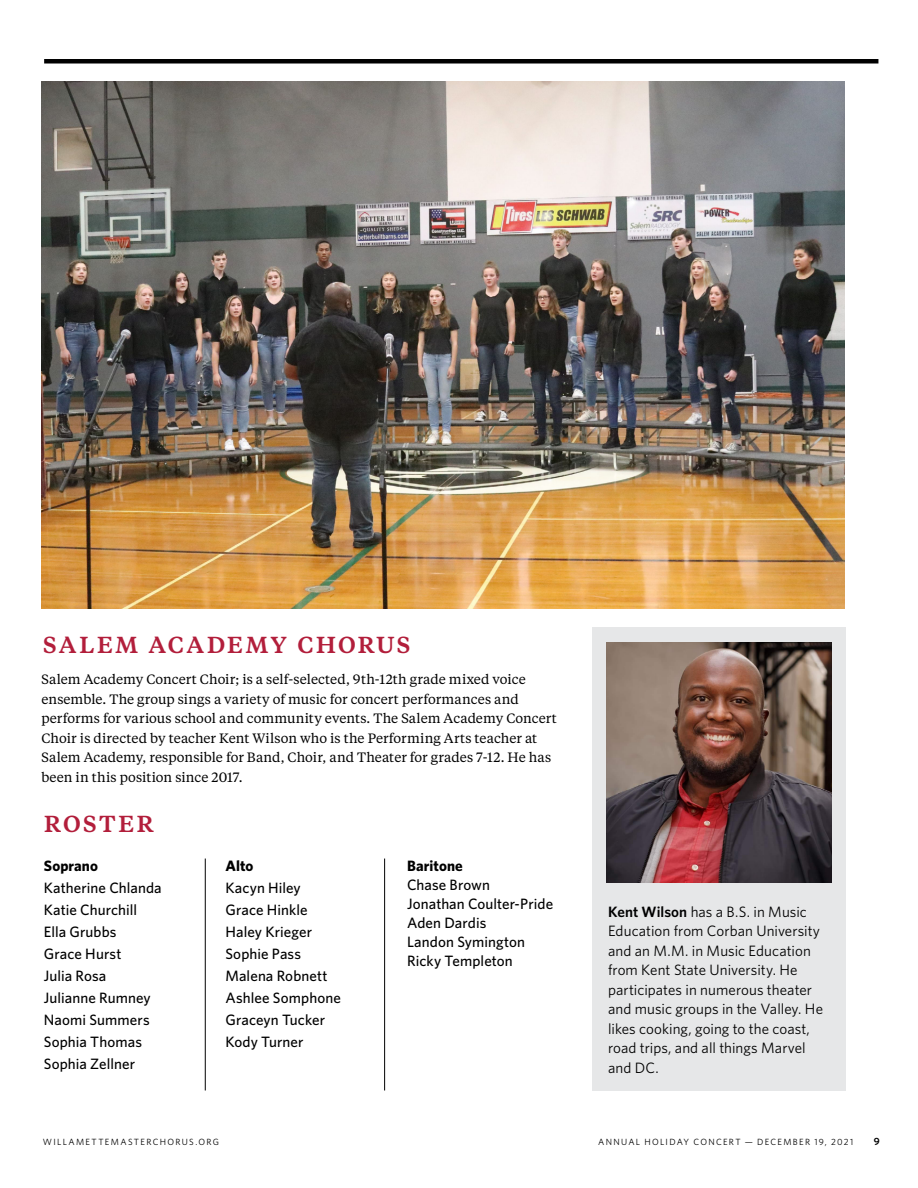
<style>
.page{position:relative;width:918px;height:1188px;background:#fff}
.page>*{position:absolute;margin:0;border:0;box-sizing:border-box;transform-origin:0 0}
.Small_Cap_Header{font:500 27px "Tiempos Text";letter-spacing:.06em;color:#b21e3b}
.Roster_Member{font:500 15px "Whitney";letter-spacing:.005em;color:#000}
.Paragraph_FIRST{font:15px/19.5px "Whitney";letter-spacing:.005em;color:#000}
.Roster_Member-2{font:700 15px "Whitney";letter-spacing:.005em;color:#000}
.Paragraph_FIRST-2{font:13.5px/19.5px "Tiempos Text";letter-spacing:.005em;color:#000}
.t1{font:600 10.5px "Whitney";color:#000}
.t2{font:9px "Whitney";letter-spacing:.15em;color:#000}
.s1{font-weight:600}
</style>
<div class="page">
<div style="left:44px;top:59px;width:834px;height:5px;background:#000"></div>
<img style="left:41px;top:81px;width:803px;height:527px">
<div style="left:592px;top:627px;width:253px;height:463px;background:#e6e7e8"></div>
<img style="left:607px;top:642px;width:224px;height:240px">
<hr style="left:205px;top:859px;width:1px;height:231px;background:#000">
<hr style="left:384px;top:859px;width:1px;height:231px;background:#000">
<p class="Small_Cap_Header" style="left:43px;top:625px;width:18px">SALE</p>
<p class="Small_Cap_Header" style="left:115px;top:625px;width:53px">M ACADE</p>
<p class="Small_Cap_Header" style="left:245px;top:625px;width:167px">MY CHORUS</p>
<p class="Paragraph_FIRST-2" style="left:41px;top:669px;width:517px">Salem Academy Concert Choir; is a self-selected, 9th-12th grade mixed voice ensemble. The group sings a variety of music for concert performances and performs for various school and community events. The Salem Academy Concert Choir is directed by teacher Kent Wilson who is the Performing Arts teacher at Salem Academy, responsible for Band, Choir, and Theater for grades 7-12. He has been in this position since 2017.</p>
<p class="Small_Cap_Header" style="left:44px;top:804px;width:112px">ROSTER</p>
<p class="Roster_Member-2" style="left:44px;top:855px;width:56px">Soprano</p>
<p class="Roster_Member" style="left:44px;top:877px;width:119px">Katherine Chlanda</p>
<p class="Roster_Member" style="left:44px;top:900px;width:95px">Katie Churchill</p>
<p class="Roster_Member" style="left:44px;top:922px;width:74px">Ella Grubbs</p>
<p class="Roster_Member" style="left:44px;top:944px;width:79px">Grace Hurst</p>
<p class="Roster_Member" style="left:44px;top:966px;width:64px">Julia Rosa</p>
<p class="Roster_Member" style="left:44px;top:988px;width:108px">Julianne Rumney</p>
<p class="Roster_Member" style="left:44px;top:1010px;width:107px">Naomi Summers</p>
<p class="Roster_Member" style="left:44px;top:1032px;width:100px">Sophia Thomas</p>
<p class="Roster_Member" style="left:44px;top:1054px;width:93px">Sophia Zellner</p>
<p class="Roster_Member-2" style="left:225px;top:855px;width:30px">Alto</p>
<p class="Roster_Member" style="left:225px;top:877px;width:77px">Kacyn Hiley</p>
<p class="Roster_Member" style="left:225px;top:900px;width:84px">Grace Hinkle</p>
<p class="Roster_Member" style="left:225px;top:922px;width:88px">Haley Krieger</p>
<p class="Roster_Member" style="left:225px;top:944px;width:77px">Sophie Pass</p>
<p class="Roster_Member" style="left:225px;top:966px;width:103px">Malena Robnett</p>
<p class="Roster_Member" style="left:225px;top:988px;width:117px">Ashlee Somphone</p>
<p class="Roster_Member" style="left:225px;top:1010px;width:101px">Graceyn Tucker</p>
<p class="Roster_Member" style="left:225px;top:1032px;width:80px">Kody Turner</p>
<p class="Roster_Member-2" style="left:407px;top:855px;width:57px">Baritone</p>
<p class="Roster_Member" style="left:407px;top:874px;width:84px">Chase Brown</p>
<p class="Roster_Member" style="left:407px;top:894px;width:148px">Jonathan Coulter-Pride</p>
<p class="Roster_Member" style="left:407px;top:913px;width:81px">Aden Dardis</p>
<p class="Roster_Member" style="left:407px;top:932px;width:119px">Landon Symington</p>
<p class="Roster_Member" style="left:407px;top:951px;width:107px">Ricky Templeton</p>
<p class="Paragraph_FIRST" style="left:608px;top:902px;width:217px"><span class="s1">Kent Wilson</span> has a B.S. in Music<br>Education from Corban University and an M.M. in Music Education from Kent State University. He participates in numerous theater and music groups in the Valley. He likes cooking, going to the coast, road trips, and all things Marvel and DC.</p>
<p class="t2" style="left:43px;top:1135px;width:178px">WILLAMETTEMASTERCHORUS.ORG</p>
<p class="t2" style="left:598px;top:1135px;width:257px">ANNUAL HOLIDAY CONCERT — DECEMBER 19, 2021</p>
<p class="t1" style="left:874px;top:1134px;width:7px">9</p>
</div>
